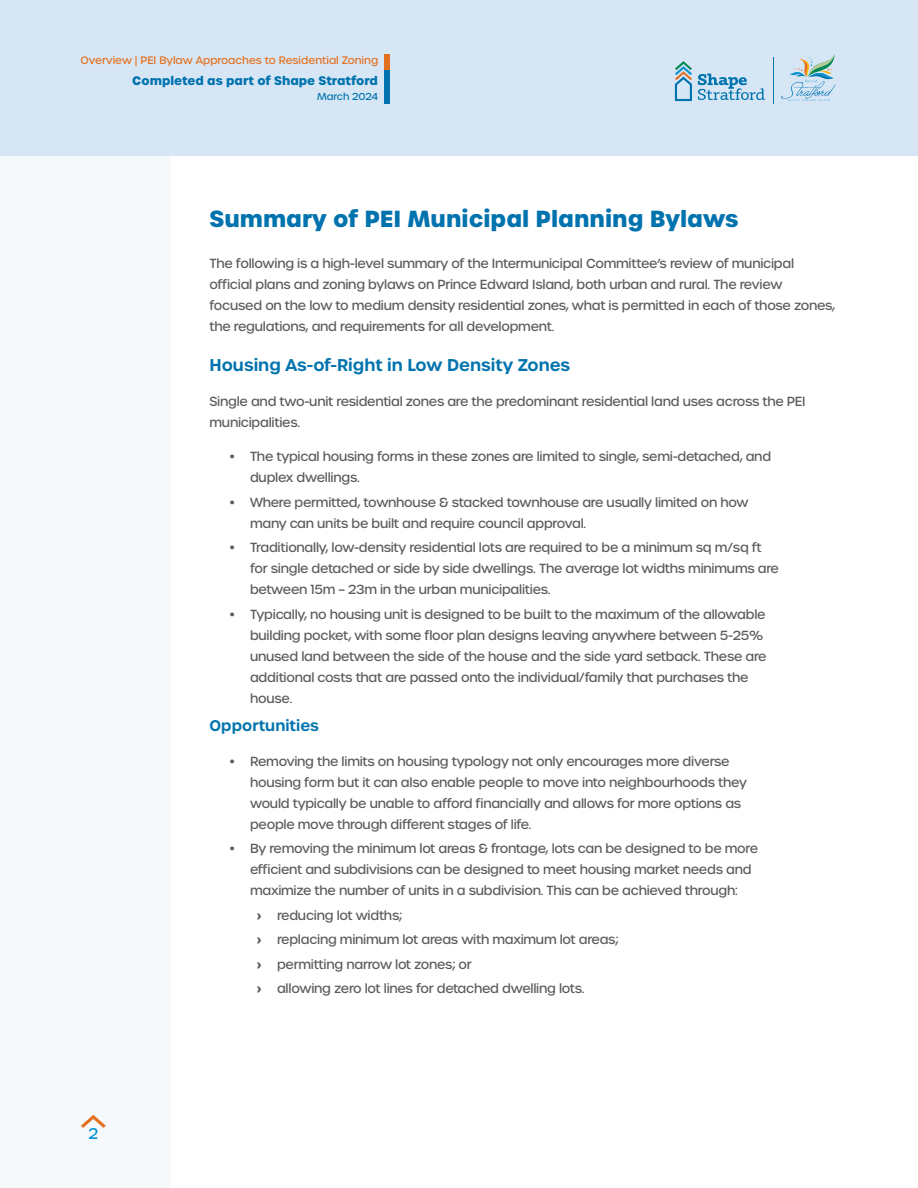
<style>
.page{position:relative;width:918px;height:1188px;background:#fff}
.page>*{position:absolute;margin:0;border:0;box-sizing:border-box;transform-origin:0 0}
.Title_Body{font:700 22.5px "Urbane";color:#0073ae}
.Subtitle1{font:600 16.5px "Urbane";color:#0073ae}
.Subtitle_level_3{font:600 15px "Urbane";color:#0073ae}
.t1{font:500 15px "Urbane";color:#0094d1}
.Body{font:500 12.75px/21px "Urbane";letter-spacing:-.02em;color:#5c5c5c}
.t2{font:700 12px "Urbane";color:#0073ae}
.t3{font:500 10.5px "Urbane";color:#e3701f}
.t4{font:500 9.75px "Urbane";color:#0073ae}
.s1{font-weight:700}
</style>
<div class="page">
<div style="left:0;top:0;width:918px;height:156px;background:#d7e6f5"></div>
<div style="left:385px;top:69px;width:5px;height:35px;background:#0073ae"></div>
<div style="left:385px;top:54px;width:5px;height:15px;background:#e3701f"></div>
<svg style="left:81px;top:1115px;width:25px;height:13px"></svg>
<svg style="left:675px;top:61px;width:17px;height:40px"></svg>
<svg style="left:698px;top:74px;width:67px;height:26px"></svg>
<svg style="left:781px;top:54px;width:55px;height:47px"></svg>
<hr style="left:773px;top:58px;width:1px;height:46px;background:#0074af">
<p class="t3" style="left:81px;top:53px;width:299px">Overview | PEI Bylaw Approaches to Residential Zoning</p>
<p class="t2" style="left:132px;top:72px;width:247px">Completed as part of Shape Stratford</p>
<p class="t4" style="left:317px;top:90px;width:63px">March 2024</p>
<p class="t1" style="left:88px;top:1124px;width:11px">2</p>
<p class="Title_Body" style="left:210px;top:203px;width:530px">Summary of PEI Municipal Planning Bylaws</p>
<p class="Body" style="left:210px;top:253px;width:627px">The following is a high-level summary of the Intermunicipal Committee’s review of municipal official plans and zoning bylaws on Prince Edward Island, both urban and rural. The review focused on the low to medium density residential zones, what is permitted in each of those zones, the regulations, and requirements for all development.</p>
<p class="Subtitle1" style="left:210px;top:354px;width:362px">Housing As-of-Right in Low Density Zones</p>
<p class="Body" style="left:210px;top:391px;width:598px">Single and two-unit residential zones are the predominant residential land uses across the PEI municipalities.</p>
<p class="Body" style="left:250px;top:446px;width:523px;text-indent:-20px">• The typical housing forms in these zones are limited to single, semi-detached, and duplex dwellings.</p>
<p class="Body" style="left:250px;top:492px;width:500px;text-indent:-20px">• Where permitted, townhouse &amp; stacked townhouse are usually limited on how many can units be built and require council approval.</p>
<p class="Body" style="left:250px;top:537px;width:530px;text-indent:-20px">• Traditionally, low-density residential lots are required to be a minimum sq m/sq ft for single detached or side by side dwellings. The average lot widths minimums are between 15m – 23m in the urban municipalities.</p>
<p class="Body" style="left:250px;top:604px;width:518px;text-indent:-20px">• Typically, no housing unit is designed to be built to the maximum of the allowable building pocket, with some floor plan designs leaving anywhere between 5-25% unused land between the side of the house and the side yard setback. These are additional costs that are passed onto the individual/family that purchases the house.</p>
<p class="Subtitle_level_3" style="left:210px;top:716px;width:111px">Opportunities</p>
<p class="Body" style="left:250px;top:751px;width:498px;text-indent:-20px">• Removing the limits on housing typology not only encourages more diverse housing form but it can also enable people to move into neighbourhoods they would typically be unable to afford financially and allows for more options as people move through different stages of life.</p>
<p class="Body" style="left:250px;top:838px;width:510px;text-indent:-20px">• By removing the minimum lot areas &amp; frontage, lots can be designed to be more efficient and subdivisions can be designed to meet housing market needs and maximize the number of units in a subdivision. This can be achieved through:</p>
<p class="Body" style="left:257px;top:905px;width:147px"><span class="s1">›</span> reducing lot widths;</p>
<p class="Body" style="left:257px;top:929px;width:363px"><span class="s1">›</span> replacing minimum lot areas with maximum lot areas;</p>
<p class="Body" style="left:257px;top:954px;width:217px"><span class="s1">›</span> permitting narrow lot zones; or</p>
<p class="Body" style="left:257px;top:978px;width:329px"><span class="s1">›</span> allowing zero lot lines for detached dwelling lots.</p>
</div>
